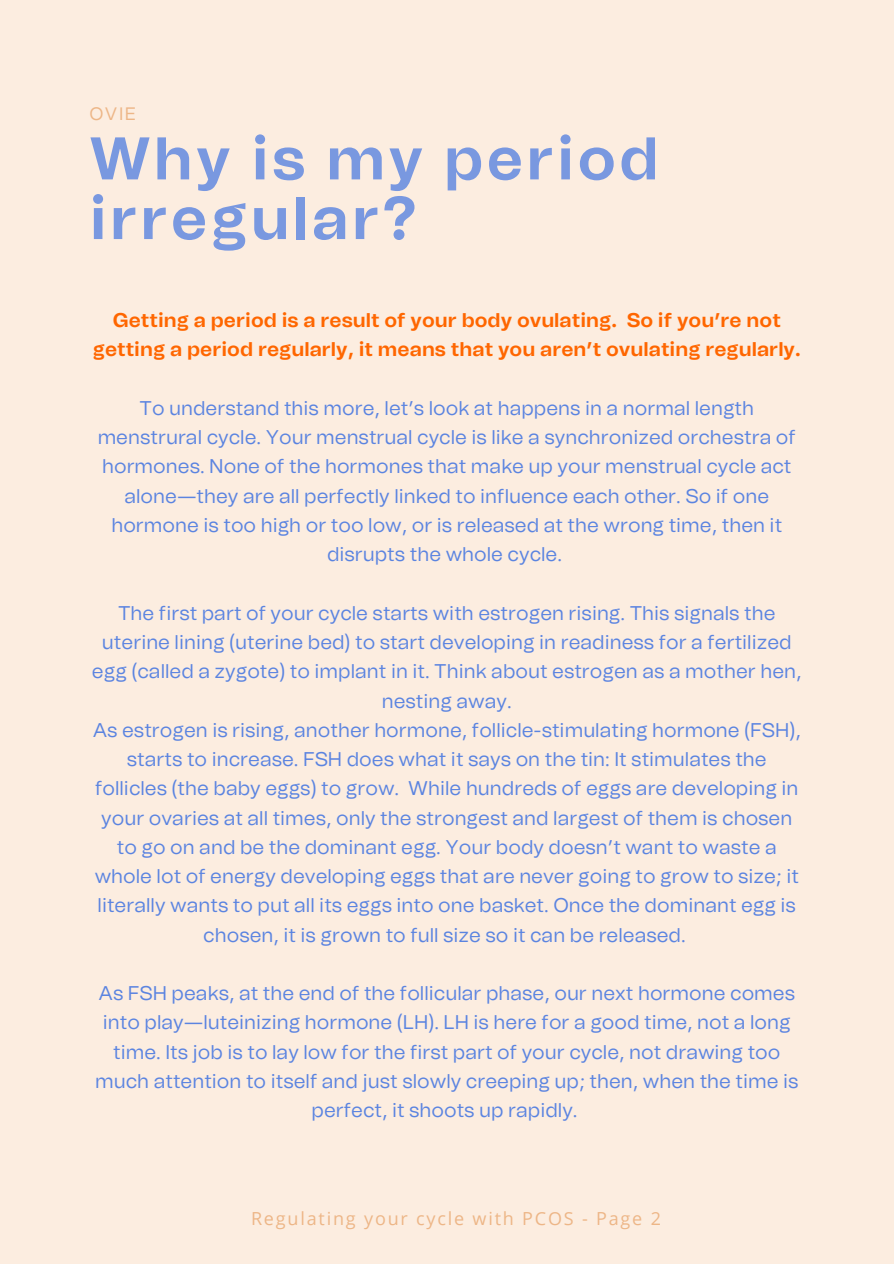
<style>
.page{position:relative;width:894px;height:1264px;background:#fff}
.page>*{position:absolute;margin:0;border:0;box-sizing:border-box;transform-origin:0 0}
.t1{font:700 60px/59.7px "Tomato Grotesk";letter-spacing:.05em;color:#5b84e0}
.t2{font:19.8px/29.2px "Tomato Grotesk";color:#5b84e0;text-align:center}
.t3{font:700 19.8px/29.2px "Tomato Grotesk";color:#f60;text-align:center}
.t4{font:18px "Open Sans";letter-spacing:.1em;color:#edb687}
.t5{font:18px "Tomato Grotesk";color:#edb687}
</style>
<div class="page">
<div style="left:0;top:0;width:893px;height:1263px;background:#fcede0"></div>
<h2 class="t5" style="left:89px;top:105px;width:48px">OVIE</h2>
<h1 class="t1" style="left:89px;top:131px;width:570px">Why is my period irregular?</h1>
<h1 class="t3" style="left:93px;top:306px;width:709px">Getting a period is a result of your body ovulating. So if you’re not getting a period regularly, it means that you aren’t ovulating regularly.</h1>
<h3 class="t2" style="left:98px;top:394px;width:699px">To understand this more, let’s look at happens in a normal length menstrural cycle. Your menstrual cycle is like a synchronized orchestra of hormones. None of the hormones that make up your menstrual cycle act alone—they are all perfectly linked to influence each other. So if one hormone is too high or too low, or is released at the wrong time, then it disrupts the whole cycle.</h3>
<p class="t2" style="left:92px;top:599px;width:711px">The first part of your cycle starts with estrogen rising. This signals the uterine lining (uterine bed) to start developing in readiness for a fertilized egg (called a zygote) to implant in it. Think about estrogen as a mother hen, nesting away.</p>
<p class="t2" style="left:93px;top:716px;width:709px">As estrogen is rising, another hormone, follicle-stimulating hormone (FSH), starts to increase. FSH does what it says on the tin: It stimulates the follicles (the baby eggs) to grow. While hundreds of eggs are developing in your ovaries at all times, only the strongest and largest of them is chosen to go on and be the dominant egg. Your body doesn’t want to waste a whole lot of energy developing eggs that are never going to grow to size; it literally wants to put all its eggs into one basket. Once the dominant egg is chosen, it is grown to full size so it can be released.</p>
<p class="t2" style="left:95px;top:979px;width:704px">As FSH peaks, at the end of the follicular phase, our next hormone comes into play—luteinizing hormone (LH). LH is here for a good time, not a long time. Its job is to lay low for the first part of your cycle, not drawing too much attention to itself and just slowly creeping up; then, when the time is perfect, it shoots up rapidly.</p>
<p class="t4" style="left:251px;top:1206px;width:411px">Regulating your cycle with PCOS - Page 2</p>
</div>
